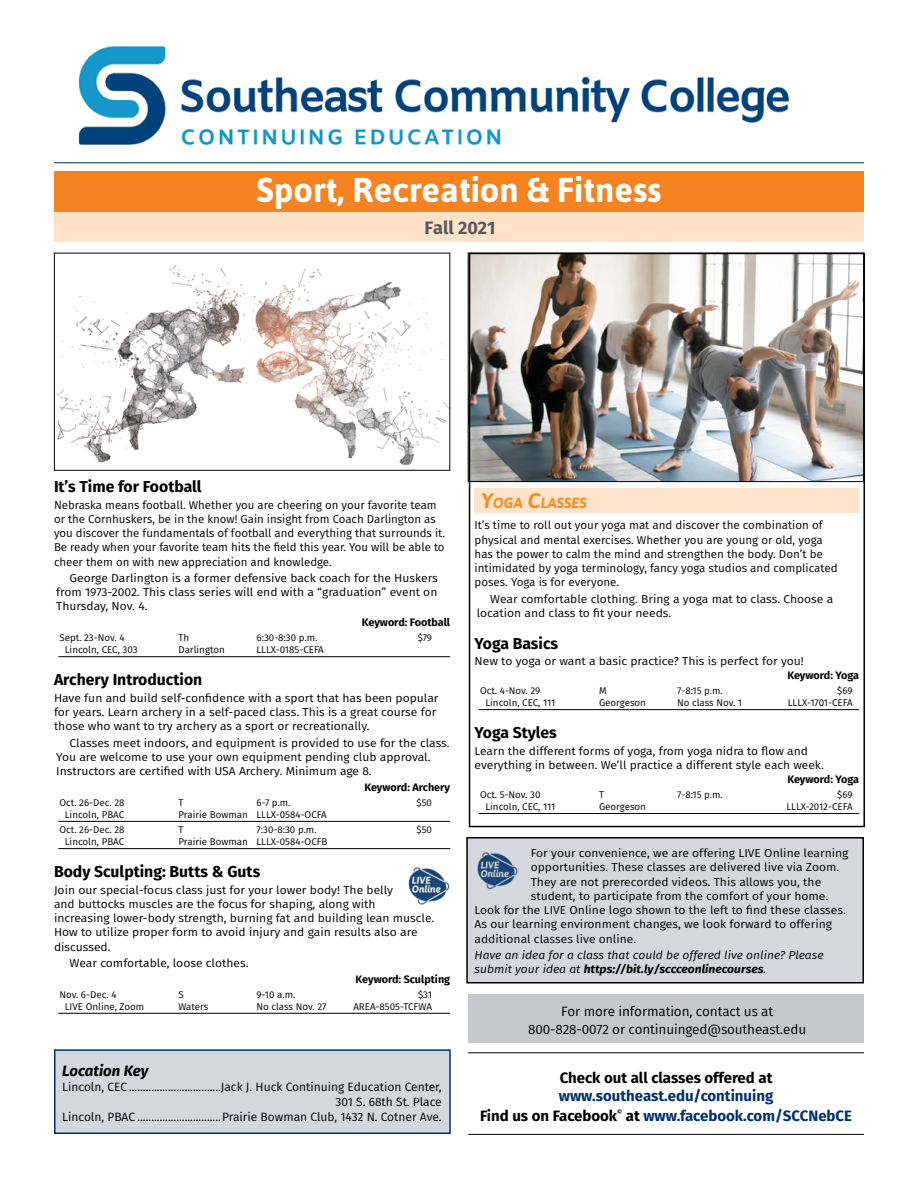
<style>
.page{position:relative;width:918px;height:1188px;background:#fff}
.page>*{position:absolute;margin:0;border:0;box-sizing:border-box;transform-origin:0 0}
.t1{font:700 34.5px "Asap";color:#fff}
.t2{font:700 18px "Fira Sans";color:#565a5f}
.t3{font:700 15.75px "Fira Sans";color:#000}
.t4{font:700 15px/18px "Fira Sans";color:#002f6e}
.t5{font:700 15px "Fira Sans";color:#000}
.IOC_Town{font:italic 700 15px "Fira Sans";color:#000}
.subheader_PI_-_3_col{font:italic 700 14.7px "Asap";color:#f78d1e}
.t6{font:13.5px/18px "Fira Sans";letter-spacing:-.01em;color:#000;text-align:center}
.IOC_Location{font:12px/15px "Fira Sans";color:#000;text-align:right}
.class_description{font:11.55px/14.2px "Fira Sans";color:#000;scale:1.06 1}
.class_description-2{font:11.55px/14.2px "Fira Sans";color:#000}
.class_details{font:11.55px/14.2px "Fira Sans";color:#000;text-align:justify;scale:1.06 1}
.class_description-3{font:11.55px/14.2px "Fira Sans";color:#000;scale:1.04 1}
.class_description-4{font:italic 11.55px/14.2px "Fira Sans";color:#000;scale:1.06 1}
.class_details_3_col{font:11.55px/14.2px "Fira Sans";color:#000;scale:1.06 1}
.keyword{font:700 10.8px "Fira Sans";color:#000}
.logistics{font:9.75px "Fira Sans";color:#000}
.t7{font:700 6.15px "Fira Sans";color:#000}
.s1{font-size:21px}
.s2{font-weight:700}
.s3{color:#000}
</style>
<div class="page">
<hr style="left:58px;top:656px;width:392px;height:1px;background:#000">
<hr style="left:58px;top:821px;width:392px;height:1px;background:#000">
<hr style="left:58px;top:848px;width:392px;height:1px;background:#000">
<hr style="left:58px;top:1013px;width:392px;height:1px;background:#000">
<img style="left:408px;top:867px;width:42px;height:38px">
<div style="left:468px;top:994px;width:396px;height:49px;background:#c7c8ca"></div>
<hr style="left:54px;top:162px;width:810px;height:1px;background:#002f6e">
<img style="left:78px;top:46px;width:711px;height:99px">
<div style="left:55px;top:1050px;width:395px;height:83px;background:#d4d7de"></div>
<div style="left:54px;top:1049px;width:397px;height:85px;border:2px solid #002f6e"></div>
<div style="left:467px;top:838px;width:396px;height:145px;background:#d4d7de"></div>
<div style="left:466px;top:837px;width:398px;height:146px;border:2px solid #000"></div>
<img style="left:477px;top:852px;width:41px;height:37px">
<div style="left:54px;top:171px;width:810px;height:41px;background:#f58320"></div>
<div style="left:54px;top:212px;width:810px;height:30px;background:#fee1c6"></div>
<hr style="left:468px;top:1052px;width:396px;height:1px;background:#000">
<hr style="left:468px;top:1134px;width:396px;height:1px;background:#000">
<svg style="left:54px;top:252px;width:397px;height:219px"></svg>
<svg style="left:468px;top:252px;width:397px;height:576px"></svg>
<p class="t1" style="left:256px;top:167px;width:407px">Sport, Recreation &amp; Fitness</p>
<p class="t2" style="left:425px;top:212px;width:73px">Fall 2021</p>
<p class="t3" style="left:54px;top:473px;width:149px">It’s Time for Football</p>
<p class="class_description-2" style="left:54px;top:497px;width:393px">Nebraska means football. Whether you are cheering on your favorite team or the Cornhuskers, be in the know! Gain insight from Coach Darlington as you discover the fundamentals of football and everything that surrounds it.<br>Be ready when your favorite team hits the field this year. You will be able to cheer them on with new appreciation and knowledge.</p>
<p class="class_details" style="left:56px;top:571px;width:362px;text-indent:14px">George Darlington is a former defensive back coach for the Huskers from 1973‑2002. This class series will end with a “graduation” event on Thursday, Nov. 4.</p>
<p class="keyword" style="left:362px;top:614px;width:90px">Keyword: Football</p>
<p class="logistics" style="left:59px;top:630px;width:67px">Sept. 23-Nov. 4</p>
<p class="logistics" style="left:179px;top:630px;width:12px">Th</p>
<p class="logistics" style="left:257px;top:630px;width:63px">6:30-8:30 p.m.</p>
<p class="logistics" style="left:418px;top:630px;width:16px">$79</p>
<p class="logistics" style="left:65px;top:642px;width:74px">Lincoln, CEC, 303</p>
<p class="logistics" style="left:179px;top:642px;width:48px">Darlington</p>
<p class="logistics" style="left:256px;top:642px;width:69px">LLLX-0185-CEFA</p>
<p class="t3" style="left:54px;top:667px;width:150px">Archery Introduction</p>
<p class="class_description" style="left:54px;top:690px;width:364px">Have fun and build self-confidence with a sport that has been popular for years. Learn archery in a self-paced class. This is a great course for those who want to try archery as a sport or recreationally.</p>
<p class="class_details" style="left:56px;top:735px;width:373px;text-align:left;text-indent:14px">Classes meet indoors, and equipment is provided to use for the class.<br>You are welcome to use your own equipment pending club approval.<br>Instructors are certified with USA Archery. Minimum age 8.</p>
<p class="keyword" style="left:364px;top:778px;width:87px">Keyword: Archery</p>
<p class="logistics" style="left:59px;top:795px;width:67px">Oct. 26-Dec. 28</p>
<p class="logistics" style="left:179px;top:795px;width:7px">T</p>
<p class="logistics" style="left:257px;top:795px;width:36px">6-7 p.m.</p>
<p class="logistics" style="left:416px;top:795px;width:17px">$50</p>
<p class="logistics" style="left:65px;top:807px;width:61px">Lincoln, PBAC</p>
<p class="logistics" style="left:179px;top:807px;width:150px">Prairie Bowman LLLX-0584-OCFA</p>
<p class="logistics" style="left:59px;top:822px;width:67px">Oct. 26-Dec. 28</p>
<p class="logistics" style="left:179px;top:822px;width:7px">T</p>
<p class="logistics" style="left:257px;top:822px;width:62px">7:30-8:30 p.m.</p>
<p class="logistics" style="left:416px;top:822px;width:17px">$50</p>
<p class="logistics" style="left:65px;top:834px;width:61px">Lincoln, PBAC</p>
<p class="logistics" style="left:179px;top:834px;width:151px">Prairie Bowman LLLX-0584-OCFB</p>
<p class="t3" style="left:54px;top:858px;width:208px">Body Sculpting: Butts &amp; Guts</p>
<p class="class_description" style="left:54px;top:882px;width:360px">Join our special-focus class just for your lower body! The belly<br>and buttocks muscles are the focus for shaping, along with<br>increasing lower-body strength, burning fat and building lean muscle.<br>How to utilize proper form to avoid injury and gain results also are discussed.</p>
<p class="class_details" style="left:70px;top:956px;width:170px">Wear comfortable, loose clothes.</p>
<p class="keyword" style="left:356px;top:970px;width:96px">Keyword: Sculpting</p>
<p class="logistics" style="left:59px;top:987px;width:59px">Nov. 6-Dec. 4</p>
<p class="logistics" style="left:179px;top:987px;width:7px">S</p>
<p class="logistics" style="left:257px;top:987px;width:40px">9-10 a.m.</p>
<p class="logistics" style="left:418px;top:987px;width:15px">$31</p>
<p class="logistics" style="left:65px;top:999px;width:81px">LIVE Online, Zoom</p>
<p class="logistics" style="left:179px;top:999px;width:31px">Waters</p>
<p class="logistics" style="left:256px;top:999px;width:71px">No class Nov. 27</p>
<p class="logistics" style="left:353px;top:999px;width:80px">AREA-8505-TCFWA</p>
<p class="t6" style="left:528px;top:1002px;width:280px">For more information, contact us at<br>800-828-0072 or continuinged@southeast.edu</p>
<p class="IOC_Town" style="left:62px;top:1058px;width:88px">Location Key</p>
<p class="IOC_Location" style="left:62px;top:1079px;width:381px">Lincoln, CEC .................................Jack J. Huck Continuing Education Center,<br>301 S. 68th St. Place</p>
<p class="IOC_Location" style="left:62px;top:1109px;width:381px">Lincoln, PBAC ..............................Prairie Bowman Club, 1432 N. Cotner Ave.</p>
<p class="subheader_PI_-_3_col" style="left:481px;top:493px;width:107px"><span class="s1">Y</span>OGA <span class="s1">C</span>LASSES</p>
<p class="class_description-2" style="left:475px;top:518px;width:365px">It’s time to roll out your yoga mat and discover the combination of physical and mental exercises. Whether you are young or old, yoga has the power to calm the mind and strengthen the body. Don’t be intimidated by yoga terminology, fancy yoga studios and complicated poses. Yoga is for everyone.</p>
<p class="class_details_3_col" style="left:477px;top:591px;width:338px;text-indent:14px">Wear comfortable clothing. Bring a yoga mat to class. Choose a location and class to fit your needs.</p>
<p class="t3" style="left:475px;top:630px;width:85px">Yoga Basics</p>
<p class="class_description" style="left:475px;top:654px;width:312px">New to yoga or want a basic practice? This is perfect for you!</p>
<p class="keyword" style="left:787px;top:667px;width:73px">Keyword: Yoga</p>
<p class="logistics" style="left:480px;top:683px;width:62px">Oct. 4-Nov. 29</p>
<p class="logistics" style="left:599px;top:683px;width:9px">M</p>
<p class="logistics" style="left:677px;top:683px;width:47px">7-8:15 p.m.</p>
<p class="logistics" style="left:837px;top:683px;width:17px">$69</p>
<p class="logistics" style="left:485px;top:695px;width:72px">Lincoln, CEC, 111</p>
<p class="logistics" style="left:599px;top:695px;width:48px">Georgeson</p>
<p class="logistics" style="left:677px;top:695px;width:67px">No class Nov. 1</p>
<p class="logistics" style="left:788px;top:695px;width:66px">LLLX-1701-CEFA</p>
<p class="t3" style="left:475px;top:720px;width:84px">Yoga Styles</p>
<p class="class_description-3" style="left:475px;top:743px;width:337px">Learn the different forms of yoga, from yoga nidra to flow and everything in between. We’ll practice a different style each week.</p>
<p class="keyword" style="left:787px;top:770px;width:73px">Keyword: Yoga</p>
<p class="logistics" style="left:480px;top:787px;width:62px">Oct. 5-Nov. 30</p>
<p class="logistics" style="left:599px;top:787px;width:7px">T</p>
<p class="logistics" style="left:677px;top:787px;width:47px">7-8:15 p.m.</p>
<p class="logistics" style="left:837px;top:787px;width:17px">$69</p>
<p class="logistics" style="left:485px;top:799px;width:72px">Lincoln, CEC, 111</p>
<p class="logistics" style="left:599px;top:799px;width:48px">Georgeson</p>
<p class="logistics" style="left:786px;top:799px;width:68px">LLLX-2012-CEFA</p>
<p class="class_description" style="left:531px;top:846px;width:301px">For your convenience, we are offering LIVE Online learning</p>
<p class="class_description" style="left:531px;top:860px;width:293px">opportunities. These classes are delivered live via Zoom.</p>
<p class="class_description" style="left:531px;top:874px;width:276px">They are not prerecorded videos. This allows you, the</p>
<p class="class_description" style="left:531px;top:889px;width:282px">student, to participate from the comfort of your home.</p>
<p class="class_description" style="left:475px;top:903px;width:352px">Look for the LIVE Online logo shown to the left to find these classes.</p>
<p class="class_description" style="left:475px;top:917px;width:339px">As our learning environment changes, we look forward to offering</p>
<p class="class_description" style="left:475px;top:931px;width:154px">additional classes live online.</p>
<p class="class_description-4" style="left:475px;top:948px;width:331px">Have an idea for a class that could be offered live online? Please submit your idea at <span class="s2">https://bit.ly/sccceonlinecourses</span>.</p>
<p class="t4" style="left:559px;top:1067px;width:216px"><span class="s3">Check out all classes offered at </span>www.southeast.edu/continuing</p>
<p class="t5" style="left:480px;top:1103px;width:139px">Find us on Facebook</p>
<p class="t7" style="left:617px;top:1107px;width:6px">©</p>
<p class="t4" style="left:626px;top:1105px;width:228px"><span class="s3">at</span> www.facebook.com/SCCNebCE</p>
</div>
